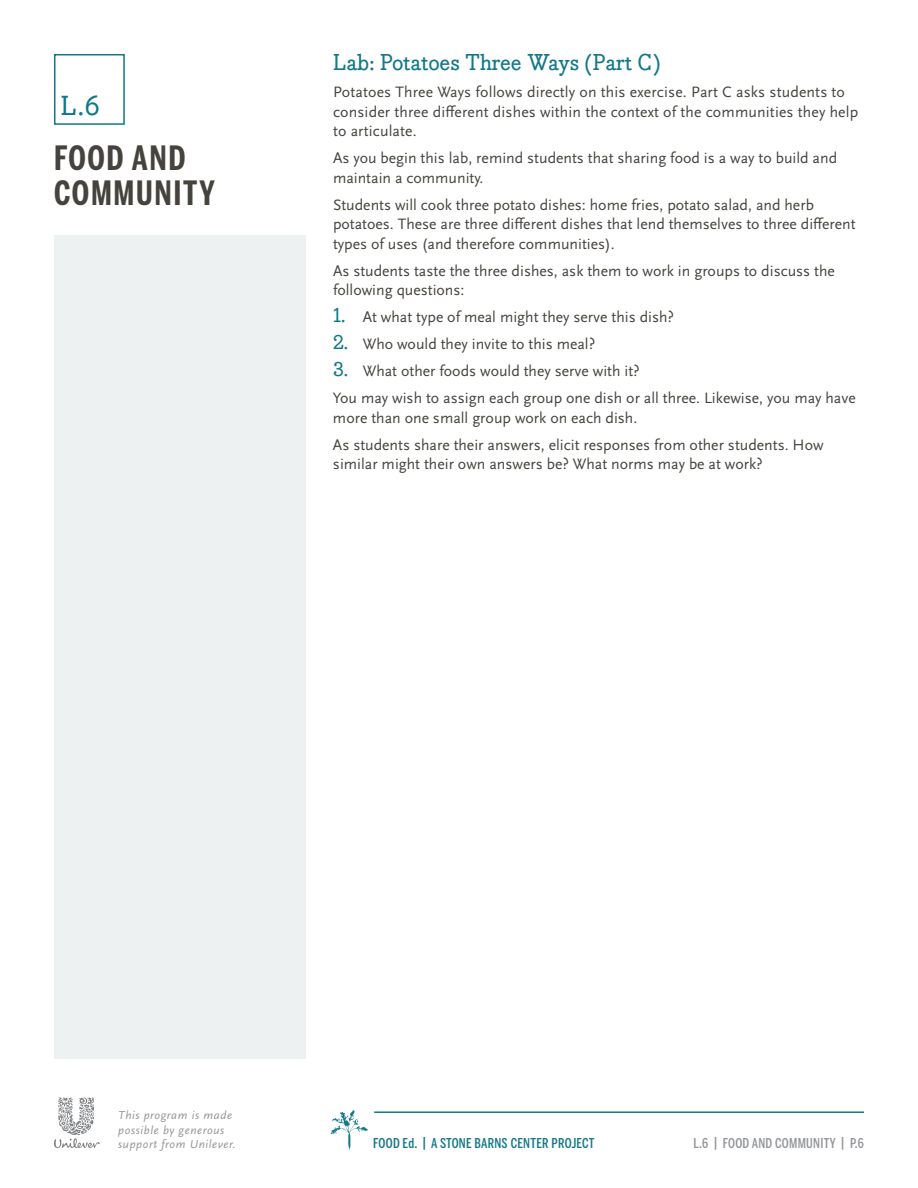
<style>
.page{position:relative;width:918px;height:1188px;background:#fff}
.page>*{position:absolute;margin:0;border:0;box-sizing:border-box;transform-origin:0 0}
.t1{font:700 33.3px/34.5px "Benton Sans Comp";letter-spacing:.05em;color:#46433e}
.t2{font:500 27px "Bodoni Egyptian Pro";color:#127888}
.t3{font:500 22.5px "Bodoni Egyptian Pro";letter-spacing:-.01em;color:#127888}
.t4{font:15.75px/19.5px "Scala Sans Pro";color:#46433e}
.t5{font:500 13.5px "Benton Sans Comp";letter-spacing:.02em;color:#127888}
.t6{font:500 13.5px "Benton Sans Comp";letter-spacing:.02em;color:#939598}
.t7{font:italic 12px/14.4px "Scala Sans Pro";letter-spacing:.05em;color:#939598}
.s1{font-family:"Bodoni Egyptian Pro";font-weight:500;font-size:19.5px;color:#127888}
</style>
<div class="page">
<div style="left:54px;top:235px;width:252px;height:824px;background:#edf1f2"></div>
<div style="left:54px;top:54px;width:71px;height:71px;border:2px solid #127888"></div>
<svg style="left:330px;top:1110px;width:38px;height:41px"></svg>
<hr style="left:374px;top:1111px;width:490px;height:2px;background:#127888">
<svg style="left:54px;top:1098px;width:46px;height:50px"></svg>
<h2 class="t2" style="left:61px;top:89px;width:40px">L.6</h2>
<h1 class="t1" style="left:54px;top:141px;width:162px">FOOD AND<br>COMMUNITY</h1>
<h3 class="t3" style="left:333px;top:49px;width:329px">Lab: Potatoes Three Ways (Part C)</h3>
<p class="t4" style="left:333px;top:83px;width:527px">Potatoes Three Ways follows directly on this exercise. Part C asks students to consider three different dishes within the context of the communities they help to articulate.</p>
<p class="t4" style="left:333px;top:149px;width:506px">As you begin this lab, remind students that sharing food is a way to build and maintain a community.</p>
<p class="t4" style="left:333px;top:195px;width:524px">Students will cook three potato dishes: home fries, potato salad, and herb potatoes. These are three different dishes that lend themselves to three different types of uses (and therefore communities).</p>
<p class="t4" style="left:333px;top:261px;width:503px">As students taste the three dishes, ask them to work in groups to discuss the following questions:</p>
<p class="t4" style="left:333px;top:308px;width:343px"><span class="s1">1.</span> At what type of meal might they serve this dish?</p>
<p class="t4" style="left:333px;top:335px;width:264px"><span class="s1">2.</span> Who would they invite to this meal?</p>
<p class="t4" style="left:333px;top:358px;width:524px;line-height:27px"><span class="s1">3.</span> What other foods would they serve with it?<br>You may wish to assign each group one dish or all three. Likewise, you may have</p>
<p class="t4" style="left:333px;top:404px;width:492px;line-height:27px">more than one small group work on each dish.<br>As students share their answers, elicit responses from other students. How</p>
<p class="t4" style="left:333px;top:455px;width:431px">similar might their own answers be? What norms may be at work?</p>
<p class="t7" style="left:118px;top:1108px;width:119px">This program is made possible by generous support from Unilever.</p>
<p class="t5" style="left:373px;top:1135px;width:223px">FOOD Ed. | A STONE BARNS CENTER PROJECT</p>
<p class="t6" style="left:694px;top:1135px;width:172px">L.6 | FOOD AND COMMUNITY | P.6</p>
</div>
